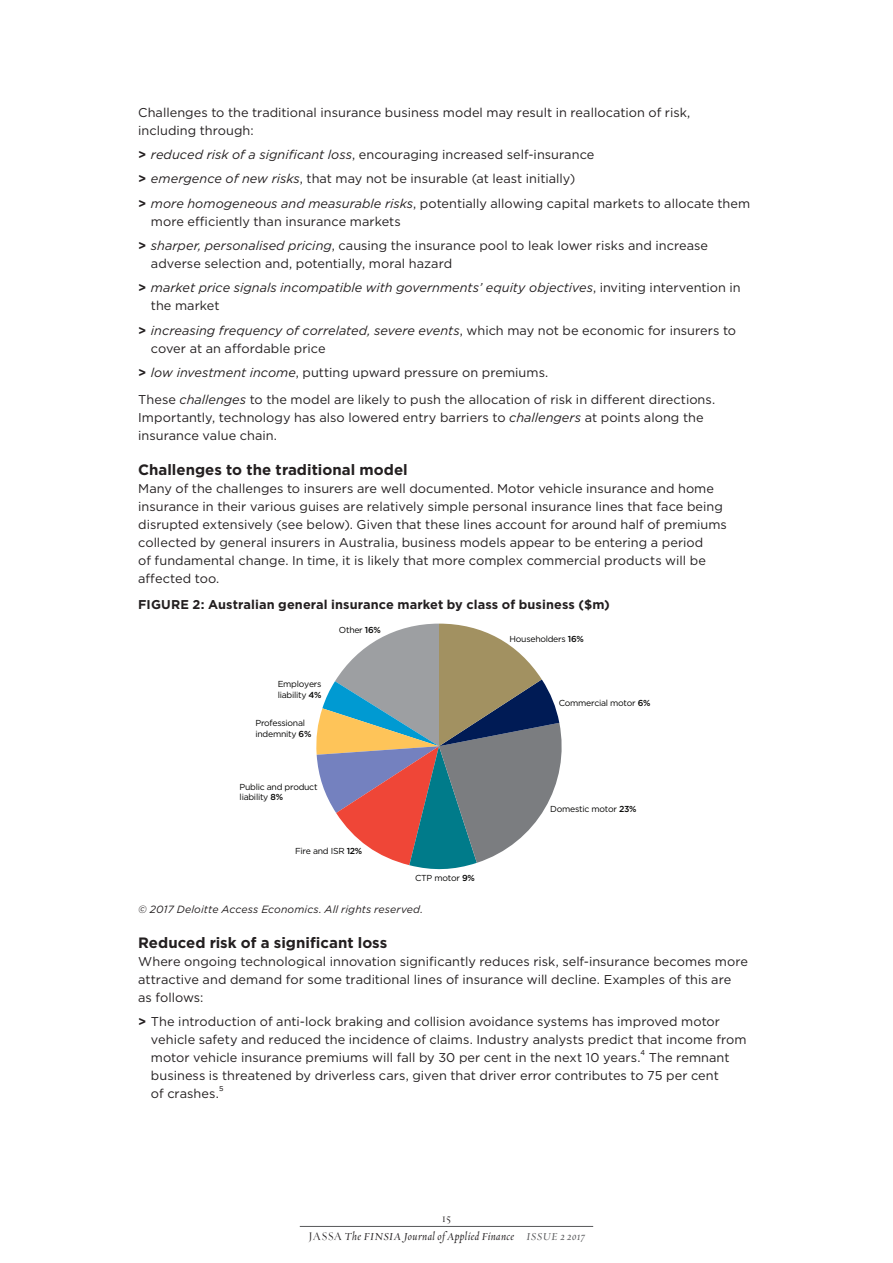
<style>
.page{position:relative;width:893px;height:1263px;background:#fff}
.page>*{position:absolute;margin:0;border:0;box-sizing:border-box;transform-origin:0 0}
.Subhead_1{font:700 15px "Gotham";color:#231f20}
.Body{font:12.75px/18px "Gotham";letter-spacing:.005em;color:#231f20}
.Body_before_bullets{font:12.75px/18px "Gotham";letter-spacing:.005em;color:#231f20}
.t1{font:italic 12.75px/18px "Gotham";color:#231f20}
.TABLE_FIGURE_TITLE{font:700 12.75px "Gotham";letter-spacing:.01em;color:#231f20}
.t2{font:italic 12px "Requiem Display";letter-spacing:.035em;color:#231f20}
.t3{font:12px "Requiem Fine";color:#231f20}
.Reference{font:italic 10.5px "Gotham";letter-spacing:.01em;color:#231f20}
.t4{font:8.7px/10.4px "Gotham";letter-spacing:-.03em;color:#050504}
.s1{font-weight:700}
.s2{font-style:italic}
.s3{font-weight:700;font-style:normal}
.s4{font-style:normal}
.s5{font-weight:500}
.s6{font-family:"Requiem Fine";font-style:normal}
.s7{color:#57585a}
</style>
<div class="page">
<hr style="left:300px;top:1226px;width:293px;height:1px;background:#57585a">
<svg style="left:316px;top:624px;width:246px;height:246px"></svg>
<p class="Body_before_bullets" style="left:138px;top:103px;width:554px">Challenges to the traditional insurance business model may result in reallocation of risk, including through:</p>
<p class="Body" style="left:138px;top:145px;width:458px"><span class="s1">&gt;</span> <span class="s2">reduced risk of a significant loss</span>, encouraging increased self-insurance</p>
<p class="Body" style="left:138px;top:169px;width:439px"><span class="s1">&gt;</span> <span class="s2">emergence of new risks</span>, that may not be insurable (at least initially)</p>
<p class="Body" style="left:151px;top:194px;width:601px;text-indent:-13px"><span class="s1">&gt;</span> <span class="s2">more homogeneous and measurable risks</span>, potentially allowing capital markets to allocate them more efficiently than insurance markets</p>
<p class="Body" style="left:151px;top:236px;width:559px;text-indent:-13px"><span class="s1">&gt;</span> <span class="s2">sharper, personalised pricing</span>, causing the insurance pool to leak lower risks and increase adverse selection and, potentially, moral hazard</p>
<p class="t1" style="left:151px;top:279px;width:591px;text-indent:-13px"><span class="s3">&gt;</span> market price signals incompatible with governments’ equity objectives<span class="s4">, inviting intervention in the market</span></p>
<p class="Body" style="left:151px;top:321px;width:587px;text-indent:-13px"><span class="s1">&gt;</span> <span class="s2">increasing frequency of correlated, severe events</span>, which may not be economic for insurers to cover at an affordable price</p>
<p class="Body" style="left:138px;top:363px;width:412px"><span class="s1">&gt;</span> <span class="s2">low investment income</span>, putting upward pressure on premiums.</p>
<p class="Body" style="left:138px;top:390px;width:579px">These <span class="s2">challenges</span> to the model are likely to push the allocation of risk in different directions.<br>Importantly, technology has also lowered entry barriers to <span class="s2">challengers</span> at points along the insurance value chain.</p>
<p class="Subhead_1" style="left:138px;top:459px;width:271px">Challenges to the traditional model</p>
<p class="Body" style="left:138px;top:479px;width:590px">Many of the challenges to insurers are well documented. Motor vehicle insurance and home insurance in their various guises are relatively simple personal insurance lines that face being disrupted extensively (see below). Given that these lines account for around half of premiums collected by general insurers in Australia, business models appear to be entering a period<br>of fundamental change. In time, it is likely that more complex commercial products will be affected too.</p>
<p class="TABLE_FIGURE_TITLE" style="left:138px;top:596px;width:473px">FIGURE 2: Australian general insurance market by class of business ($m)</p>
<p class="t4" style="left:510px;top:633px;width:76px">Householders <span class="s5">16%</span></p>
<p class="t4" style="left:339px;top:625px;width:43px">Other <span class="s5">16%</span></p>
<p class="t4" style="left:278px;top:679px;width:45px">Employers liability <span class="s5">4%</span></p>
<p class="t4" style="left:255px;top:718px;width:57px">Professional indemnity <span class="s5">6%</span></p>
<p class="t4" style="left:240px;top:781px;width:79px">Public and product liability <span class="s5">8%</span></p>
<p class="t4" style="left:295px;top:846px;width:69px">Fire and ISR <span class="s5">12%</span></p>
<p class="t4" style="left:415px;top:872px;width:61px">CTP motor <span class="s5">9%</span></p>
<p class="t4" style="left:559px;top:697px;width:93px">Commercial motor <span class="s5">6%</span></p>
<p class="t4" style="left:550px;top:803px;width:88px">Domestic motor <span class="s5">23%</span></p>
<p class="Reference" style="left:138px;top:902px;width:286px">© 2017 Deloitte Access Economics. All rights reserved.</p>
<p class="Subhead_1" style="left:138px;top:933px;width:251px">Reduced risk of a significant loss</p>
<p class="Body_before_bullets" style="left:138px;top:952px;width:611px">Where ongoing technological innovation significantly reduces risk, self-insurance becomes more attractive and demand for some traditional lines of insurance will decline. Examples of this are as follows:</p>
<p class="Body" style="left:151px;top:1012px;width:597px;text-indent:-13px"><span class="s1">&gt;</span> The introduction of anti-lock braking and collision avoidance systems has improved motor vehicle safety and reduced the incidence of claims. Industry analysts predict that income from motor vehicle insurance premiums will fall by 30 per cent in the next 10 years.4 The remnant business is threatened by driverless cars, given that driver error contributes to 75 per cent<br>of crashes.5</p>
<p class="t3" style="left:442px;top:1209px;width:11px">15</p>
<p class="t2" style="left:308px;top:1229px;width:278px"><span class="s6">JASSA</span> The FINSIA Journal of Applied Finance <span class="s7">ISSUE 2 2017</span></p>
</div>
